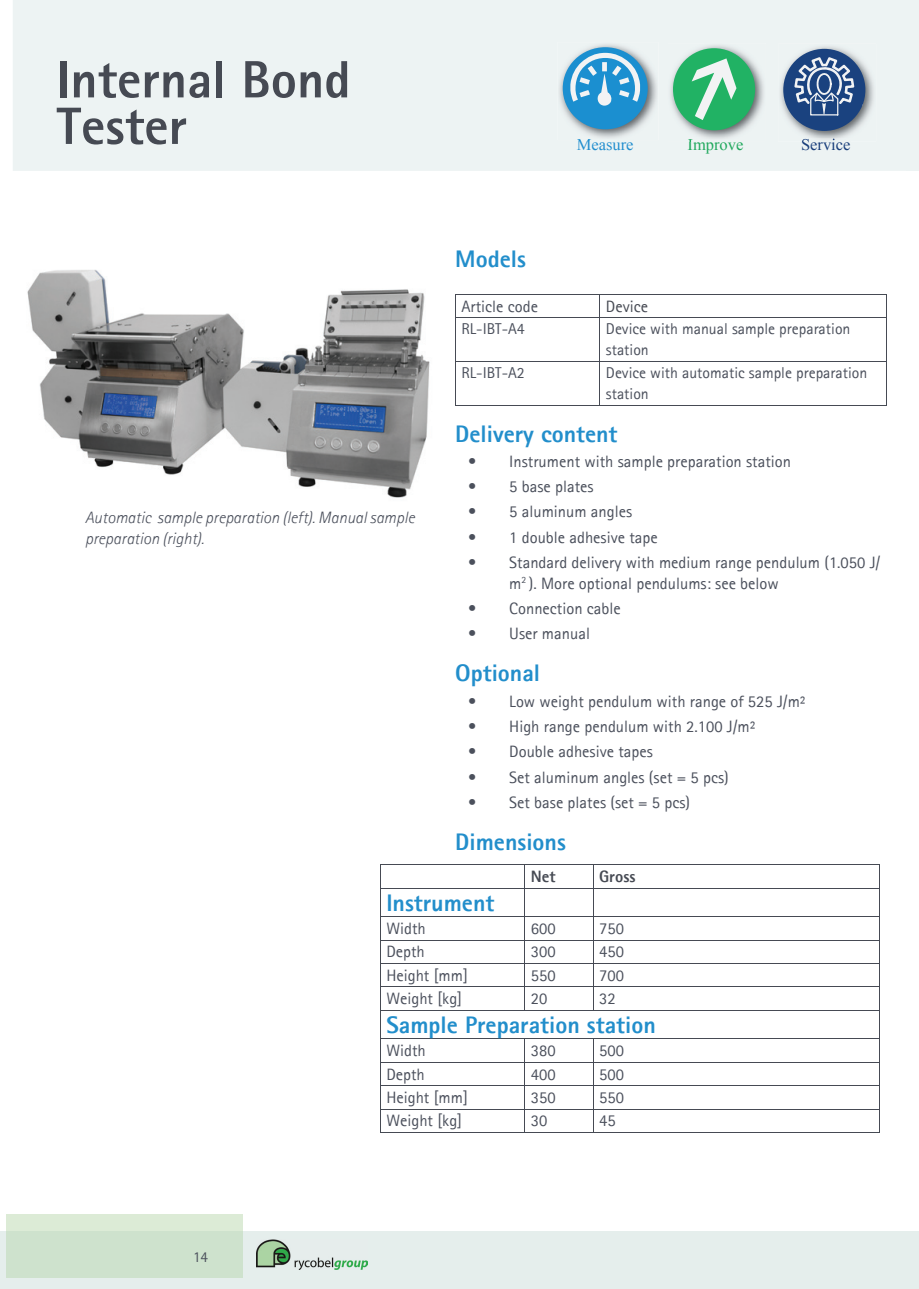
<style>
.page{position:relative;width:919px;height:1289px;background:#fff}
.page>*{position:absolute;margin:0;border:0;box-sizing:border-box;transform-origin:0 0}
.t1{font:800 52.5px/46.5px "Rotis Sans Serif";color:#464a53}
.t2{font:800 24px "Rotis Sans Serif";color:#228ecb}
.t3{font:16.5px/21px "Rotis Sans Serif";color:#4b505c}
.t4{font:italic 300 16.5px/21px "Rotis Sans Serif";color:#4b505c}
.t5{font:800 16.5px "Rotis Sans Serif";color:#464a53}
.t6{font:16.5px "Times New Roman";color:#238fcf}
.t7{font:16.5px "Times New Roman";color:#21a95e}
.t8{font:16.5px "Times New Roman";color:#1b407c}
.t9{font:16.5px "Rotis Sans Serif";color:#464a53}
.t10{font:15.75px/21px "Rotis Sans Serif";color:#4b505c}
.t11{font:15px "Rotis Sans Serif";color:#4b505c}
</style>
<div class="page">
<div style="left:13px;top:0;width:893px;height:171px;background:#edf3f3"></div>
<div style="left:577px;top:140px;width:56px;height:10px;background:#edf3f3"></div>
<div style="left:688px;top:141px;width:55px;height:13px;background:#edf3f3"></div>
<div style="left:802px;top:142px;width:48px;height:8px;background:#edf3f3"></div>
<div style="left:906px;top:0;width:12px;height:171px;background:#edf3f3"></div>
<hr style="left:455px;top:294px;width:145px;height:1px;background:#464a53">
<svg style="left:455px;top:295px;width:1px;height:22px"></svg>
<hr style="left:600px;top:294px;width:286px;height:1px;background:#464a53">
<svg style="left:599px;top:295px;width:1px;height:22px"></svg>
<svg style="left:886px;top:294px;width:1px;height:23px"></svg>
<hr style="left:455px;top:317px;width:145px;height:1px;background:#464a53">
<hr style="left:455px;top:318px;width:1px;height:43px;background:#464a53">
<hr style="left:600px;top:317px;width:286px;height:1px;background:#464a53">
<hr style="left:599px;top:318px;width:1px;height:43px;background:#464a53">
<hr style="left:886px;top:318px;width:1px;height:43px;background:#464a53">
<hr style="left:455px;top:361px;width:145px;height:1px;background:#464a53">
<hr style="left:455px;top:361px;width:1px;height:44px;background:#464a53">
<hr style="left:600px;top:361px;width:286px;height:1px;background:#464a53">
<hr style="left:599px;top:361px;width:1px;height:44px;background:#464a53">
<hr style="left:886px;top:361px;width:1px;height:44px;background:#464a53">
<hr style="left:455px;top:405px;width:145px;height:1px;background:#464a53">
<hr style="left:600px;top:405px;width:286px;height:1px;background:#464a53">
<img style="left:668px;top:43px;width:97px;height:98px">
<img style="left:688px;top:139px;width:55px;height:2px">
<div style="left:673px;top:48px;width:82px;height:82px;background:#21b264;border-radius:50%"></div>
<svg style="left:691px;top:58px;width:45px;height:62px"></svg>
<img style="left:778px;top:44px;width:98px;height:98px">
<img style="left:802px;top:139px;width:48px;height:3px">
<div style="left:783px;top:49px;width:82px;height:82px;background:#1a427f;border-radius:50%"></div>
<svg style="left:794px;top:57px;width:68px;height:59px"></svg>
<img style="left:557px;top:42px;width:101px;height:98px">
<img style="left:577px;top:139px;width:56px;height:1px">
<div style="left:562px;top:47px;width:85px;height:82px;background:#1b8fd0;border-radius:50%"></div>
<svg style="left:570px;top:53px;width:70px;height:53px"></svg>
<img style="left:27px;top:269px;width:403px;height:229px">
<hr style="left:380px;top:864px;width:145px;height:1px;background:#464a53">
<hr style="left:525px;top:864px;width:68px;height:1px;background:#464a53">
<hr style="left:593px;top:864px;width:286px;height:1px;background:#464a53">
<hr style="left:380px;top:887px;width:145px;height:1px;background:#464a53">
<hr style="left:525px;top:887px;width:68px;height:1px;background:#464a53">
<hr style="left:593px;top:887px;width:286px;height:1px;background:#464a53">
<hr style="left:380px;top:916px;width:145px;height:1px;background:#464a53">
<hr style="left:525px;top:916px;width:68px;height:1px;background:#464a53">
<hr style="left:593px;top:916px;width:286px;height:1px;background:#464a53">
<hr style="left:380px;top:939px;width:145px;height:1px;background:#464a53">
<hr style="left:525px;top:939px;width:68px;height:1px;background:#464a53">
<hr style="left:593px;top:939px;width:286px;height:1px;background:#464a53">
<hr style="left:380px;top:963px;width:145px;height:1px;background:#464a53">
<hr style="left:525px;top:963px;width:68px;height:1px;background:#464a53">
<hr style="left:593px;top:963px;width:286px;height:1px;background:#464a53">
<hr style="left:380px;top:986px;width:145px;height:1px;background:#464a53">
<hr style="left:525px;top:986px;width:68px;height:1px;background:#464a53">
<svg style="left:524px;top:865px;width:1px;height:145px"></svg>
<hr style="left:593px;top:986px;width:286px;height:1px;background:#464a53">
<svg style="left:593px;top:865px;width:1px;height:145px"></svg>
<hr style="left:380px;top:1010px;width:145px;height:1px;background:#464a53">
<hr style="left:525px;top:1010px;width:68px;height:1px;background:#464a53">
<hr style="left:593px;top:1010px;width:286px;height:1px;background:#464a53">
<hr style="left:380px;top:1038px;width:145px;height:1px;background:#464a53">
<hr style="left:525px;top:1038px;width:68px;height:1px;background:#464a53">
<hr style="left:593px;top:1038px;width:286px;height:1px;background:#464a53">
<hr style="left:380px;top:1062px;width:145px;height:1px;background:#464a53">
<hr style="left:525px;top:1062px;width:68px;height:1px;background:#464a53">
<hr style="left:593px;top:1062px;width:286px;height:1px;background:#464a53">
<hr style="left:380px;top:1085px;width:145px;height:1px;background:#464a53">
<hr style="left:525px;top:1085px;width:68px;height:1px;background:#464a53">
<hr style="left:593px;top:1085px;width:286px;height:1px;background:#464a53">
<hr style="left:380px;top:1108px;width:145px;height:1px;background:#464a53">
<svg style="left:380px;top:865px;width:1px;height:267px"></svg>
<hr style="left:525px;top:1108px;width:68px;height:1px;background:#464a53">
<svg style="left:524px;top:1039px;width:1px;height:93px"></svg>
<hr style="left:593px;top:1108px;width:286px;height:1px;background:#464a53">
<svg style="left:593px;top:1039px;width:1px;height:93px"></svg>
<svg style="left:879px;top:864px;width:1px;height:268px"></svg>
<hr style="left:380px;top:1132px;width:145px;height:1px;background:#464a53">
<hr style="left:525px;top:1132px;width:68px;height:1px;background:#464a53">
<hr style="left:593px;top:1132px;width:286px;height:1px;background:#464a53">
<div style="left:0;top:1231px;width:918px;height:57px;background:#e5eeec"></div>
<div style="left:6px;top:1214px;width:236px;height:17px;background:#dcebd6"></div>
<div style="left:6px;top:1231px;width:236px;height:47px;background:#cee2cd"></div>
<img style="left:257px;top:1239px;width:110px;height:30px">
<h1 class="t1" style="left:57px;top:56px;width:295px">Internal Bond<br>Tester</h1>
<p class="t4" style="left:85px;top:507px;width:331px">Automatic sample preparation (left). Manual sample preparation (right).</p>
<p class="t6" style="left:576px;top:133px;width:58px">Measure</p>
<p class="t7" style="left:687px;top:133px;width:57px">Improve</p>
<p class="t8" style="left:801px;top:133px;width:51px">Service</p>
<h2 class="t2" style="left:455px;top:243px;width:72px">Models</h2>
<p class="t3" style="left:461px;top:295px;width:78px">Article code</p>
<p class="t9" style="left:606px;top:296px;width:44px">Device</p>
<p class="t10" style="left:461px;top:318px;width:65px">RL-IBT-A4</p>
<p class="t10" style="left:606px;top:318px;width:246px">Device with manual sample preparation station</p>
<p class="t10" style="left:461px;top:362px;width:65px">RL-IBT-A2</p>
<p class="t10" style="left:606px;top:362px;width:263px">Device with automatic sample preparation station</p>
<h2 class="t2" style="left:455px;top:418px;width:164px">Delivery content</h2>
<p class="t3" style="left:468px;top:450px;width:324px">• Instrument with sample preparation station</p>
<p class="t3" style="left:468px;top:476px;width:127px">• 5 base plates</p>
<p class="t3" style="left:468px;top:501px;width:166px">• 5 aluminum angles</p>
<p class="t3" style="left:468px;top:526px;width:191px">• 1 double adhesive tape</p>
<p class="t3" style="left:509px;top:551px;width:372px;text-indent:-41px">• Standard delivery with medium range pendulum (1.050 J/ m<sup>2</sup> ). More optional pendulums: see below</p>
<p class="t3" style="left:468px;top:598px;width:154px">• Connection cable</p>
<p class="t3" style="left:468px;top:623px;width:123px">• User manual</p>
<h2 class="t2" style="left:455px;top:658px;width:86px">Optional</h2>
<p class="t3" style="left:468px;top:690px;width:339px">• Low weight pendulum with range of 525 J/m²</p>
<p class="t3" style="left:468px;top:715px;width:289px">• High range pendulum with 2.100 J/m²</p>
<p class="t3" style="left:468px;top:741px;width:186px">• Double adhesive tapes</p>
<p class="t3" style="left:468px;top:766px;width:262px">• Set aluminum angles (set = 5 pcs)</p>
<p class="t3" style="left:468px;top:791px;width:224px">• Set base plates (set = 5 pcs)</p>
<h2 class="t2" style="left:455px;top:826px;width:112px">Dimensions</h2>
<p class="t5" style="left:531px;top:866px;width:26px">Net</p>
<p class="t5" style="left:599px;top:866px;width:38px">Gross</p>
<p class="t11" style="left:193px;top:1247px;width:16px">14</p>
<h2 class="t2" style="left:386px;top:887px;width:109px">Instrument</h2>
<p class="t3" style="left:386px;top:917px;width:41px">Width</p>
<p class="t3" style="left:531px;top:917px;width:26px">600</p>
<p class="t3" style="left:599px;top:917px;width:26px">750</p>
<p class="t3" style="left:386px;top:941px;width:40px">Depth</p>
<p class="t3" style="left:531px;top:941px;width:26px">300</p>
<p class="t3" style="left:599px;top:941px;width:26px">450</p>
<p class="t3" style="left:386px;top:964px;width:83px">Height [mm]</p>
<p class="t3" style="left:531px;top:964px;width:26px">550</p>
<p class="t3" style="left:599px;top:964px;width:26px">700</p>
<p class="t3" style="left:386px;top:988px;width:77px">Weight [kg]</p>
<p class="t3" style="left:531px;top:988px;width:18px">20</p>
<p class="t3" style="left:599px;top:988px;width:18px">32</p>
<h2 class="t2" style="left:386px;top:1009px;width:271px">Sample Preparation station</h2>
<p class="t3" style="left:386px;top:1040px;width:41px">Width</p>
<p class="t3" style="left:531px;top:1040px;width:26px">380</p>
<p class="t3" style="left:599px;top:1040px;width:26px">500</p>
<p class="t3" style="left:386px;top:1063px;width:40px">Depth</p>
<p class="t3" style="left:531px;top:1063px;width:26px">400</p>
<p class="t3" style="left:599px;top:1063px;width:26px">500</p>
<p class="t3" style="left:386px;top:1086px;width:83px">Height [mm]</p>
<p class="t3" style="left:531px;top:1086px;width:26px">350</p>
<p class="t3" style="left:599px;top:1086px;width:26px">550</p>
<p class="t3" style="left:386px;top:1110px;width:77px">Weight [kg]</p>
<p class="t3" style="left:531px;top:1110px;width:18px">30</p>
<p class="t3" style="left:599px;top:1110px;width:18px">45</p>
</div>
